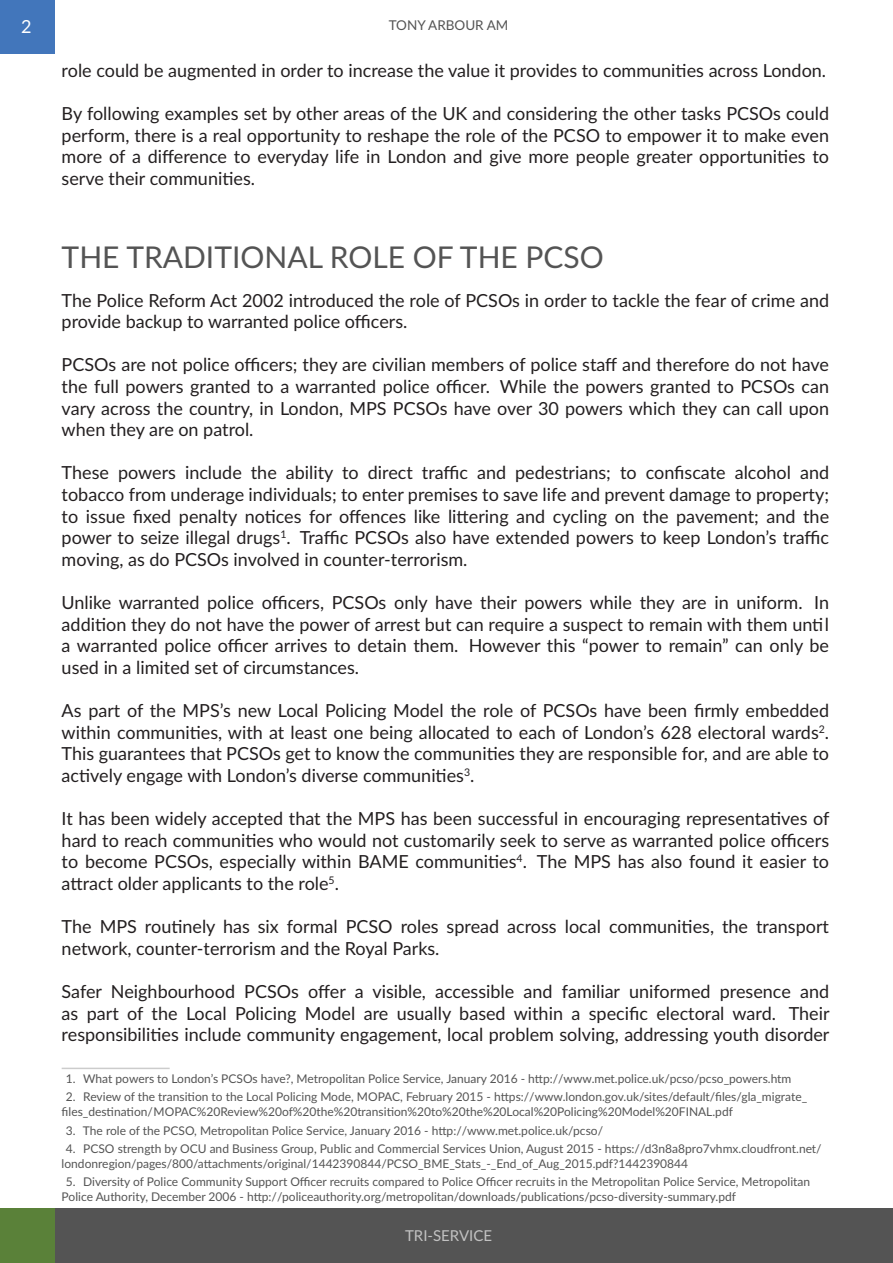
<style>
.page{position:relative;width:893px;height:1263px;background:#fff}
.page>*{position:absolute;margin:0;border:0;box-sizing:border-box;transform-origin:0 0}
.t1{font:30px "Lato Latin";color:#545454}
.t2{font:18px/21.6px "Lato Latin";color:#231f20;text-align:justify}
.t3{font:18px "Lato Latin";color:#fff}
.t4{font:15px "Lato Latin";color:#c2c2c2}
.t5{font:13.5px "Lato Latin";color:#545454}
.t6{font:12px/14.4px "Lato Latin";color:#545454}
</style>
<div class="page">
<div style="left:51px;top:1209px;width:842px;height:54px;background:#545454"></div>
<div style="left:0;top:1209px;width:54px;height:54px;background:#5a8139"></div>
<div style="left:0;top:0;width:54px;height:53px;background:#4276bb"></div>
<hr style="left:62px;top:1068px;width:108px;height:1px;background:#ccc">
<p class="t3" style="left:21px;top:16px;width:12px">2</p>
<p class="t5" style="left:389px;top:17px;width:121px">TONY ARBOUR AM</p>
<p class="t2" style="left:62px;top:59px;width:766px">role could be augmented in order to increase the value it provides to communities across London.</p>
<p class="t2" style="left:62px;top:103px;width:769px">By following examples set by other areas of the UK and considering the other tasks PCSOs could perform, there is a real opportunity to reshape the role of the PCSO to empower it to make even more of a difference to everyday life in London and give more people greater opportunities to serve their communities.</p>
<h1 class="t1" style="left:62px;top:240px;width:544px">THE TRADITIONAL ROLE OF THE PCSO</h1>
<p class="t2" style="left:62px;top:289px;width:769px">The Police Reform Act 2002 introduced the role of PCSOs in order to tackle the fear of crime and provide backup to warranted police officers.</p>
<p class="t2" style="left:62px;top:354px;width:769px">PCSOs are not police officers; they are civilian members of police staff and therefore do not have the full powers granted to a warranted police officer. While the powers granted to PCSOs can vary across the country, in London, MPS PCSOs have over 30 powers which they can call upon when they are on patrol.</p>
<p class="t2" style="left:62px;top:462px;width:769px">These powers include the ability to direct traffic and pedestrians; to confiscate alcohol and tobacco from underage individuals; to enter premises to save life and prevent damage to property; to issue fixed penalty notices for offences like littering and cycling on the pavement; and the power to seize illegal drugs<sup>1</sup>. Traffic PCSOs also have extended powers to keep London’s traffic moving, as do PCSOs involved in counter-terrorism.</p>
<p class="t2" style="left:62px;top:592px;width:769px">Unlike warranted police officers, PCSOs only have their powers while they are in uniform. In addition they do not have the power of arrest but can require a suspect to remain with them until a warranted police officer arrives to detain them. However this “power to remain” can only be used in a limited set of circumstances.</p>
<p class="t2" style="left:62px;top:700px;width:769px">As part of the MPS’s new Local Policing Model the role of PCSOs have been firmly embedded within communities, with at least one being allocated to each of London’s 628 electoral wards<sup>2</sup>.<br>This guarantees that PCSOs get to know the communities they are responsible for, and are able to actively engage with London’s diverse communities<sup>3</sup>.</p>
<p class="t2" style="left:62px;top:808px;width:769px">It has been widely accepted that the MPS has been successful in encouraging representatives of hard to reach communities who would not customarily seek to serve as warranted police officers to become PCSOs, especially within BAME communities<sup>4</sup>. The MPS has also found it easier to attract older applicants to the role<sup>5</sup>.</p>
<p class="t2" style="left:62px;top:916px;width:769px">The MPS routinely has six formal PCSO roles spread across local communities, the transport network, counter-terrorism and the Royal Parks.</p>
<p class="t2" style="left:62px;top:980px;width:769px">Safer Neighbourhood PCSOs offer a visible, accessible and familiar uniformed presence and as part of the Local Policing Model are usually based within a specific electoral ward. Their responsibilities include community engagement, local problem solving, addressing youth disorder</p>
<p class="t6" style="left:66px;top:1071px;width:727px">1. What powers to London’s PCSOs have?, Metropolitan Police Service, January 2016 - http://www.met.police.uk/pcso/pcso_powers.htm</p>
<p class="t6" style="left:62px;top:1090px;width:747px;text-indent:4px">2. Review of the transition to the Local Policing Mode, MOPAC, February 2015 - https://www.london.gov.uk/sites/default/files/gla_migrate_ files_destination/MOPAC%20Review%20of%20the%20transition%20to%20the%20Local%20Policing%20Model%20FINAL.pdf</p>
<p class="t6" style="left:66px;top:1123px;width:539px">3. The role of the PCSO, Metropolitan Police Service, January 2016 - http://www.met.police.uk/pcso/</p>
<p class="t6" style="left:62px;top:1141px;width:761px;text-indent:4px">4. PCSO strength by OCU and Business Group, Public and Commercial Services Union, August 2015 - https://d3n8a8pro7vhmx.cloudfront.net/ londonregion/pages/800/attachments/original/1442390844/PCSO_BME_Stats_-_End_of_Aug_2015.pdf?1442390844</p>
<p class="t6" style="left:62px;top:1174px;width:750px;text-indent:4px">5. Diversity of Police Community Support Officer recruits compared to Police Officer recruits in the Metropolitan Police Service, Metropolitan<br>Police Authority, December 2006 - http://policeauthority.org/metropolitan/downloads/publications/pcso-diversity-summary.pdf</p>
<p class="t4" style="left:405px;top:1227px;width:88px">TRI-SERVICE</p>
</div>
